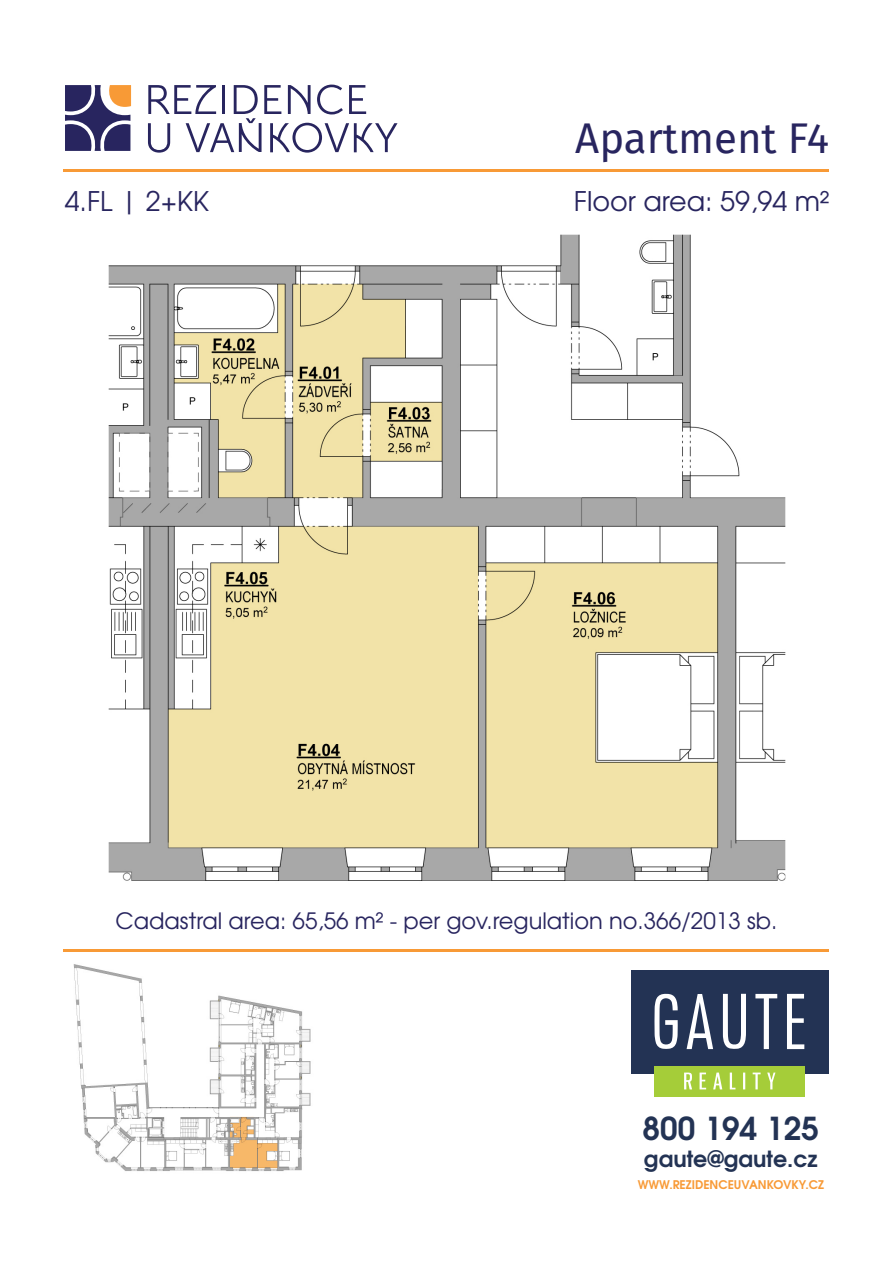
<style>
.page{position:relative;width:893px;height:1263px;background:#fff}
.page>*{position:absolute;margin:0;border:0;box-sizing:border-box;transform-origin:0 0}
.t1{font:42px "Fira Sans";color:#28255f}
.t2{font:700 31.5px "Te X Gyre Adventor";color:#233354}
.t3{font:27px "Te X Gyre Adventor";color:#28255f}
.t4{font:22.5px "Te X Gyre Adventor";color:#28255f}
.t5{font:700 22.2px "Te X Gyre Adventor";color:#233354}
.t6{font:700 11.85px "Te X Gyre Adventor";color:#f89a36}
</style>
<div class="page">
<img style="left:108px;top:234px;width:678px;height:647px">
<div style="left:631px;top:970px;width:197px;height:103px;background:#233354"></div>
<div style="left:654px;top:1066px;width:151px;height:31px;background:#a5cd39"></div>
<svg style="left:654px;top:994px;width:150px;height:95px"></svg>
<hr style="left:64px;top:170px;width:765px;height:2px;background:#f89a36">
<hr style="left:64px;top:949px;width:765px;height:2px;background:#f89a36">
<svg style="left:148px;top:85px;width:249px;height:68px"></svg>
<svg style="left:65px;top:85px;width:66px;height:66px"></svg>
<img style="left:73px;top:964px;width:238px;height:207px">
<h1 class="t1" style="left:575px;top:107px;width:255px">Apartment F4</h1>
<p class="t3" style="left:65px;top:180px;width:146px">4.FL | 2+KK</p>
<p class="t3" style="left:574px;top:180px;width:257px">Floor area: 59,94 m2</p>
<p class="t4" style="left:115px;top:903px;width:663px">Cadastral area: 65,56 m2 - per gov.regulation no.366/2013 sb.</p>
<h2 class="t2" style="left:643px;top:1101px;width:178px">800 194 125</h2>
<p class="t5" style="left:644px;top:1139px;width:175px">gaute@gaute.cz</p>
<p class="t6" style="left:638px;top:1174px;width:188px">WWW.REZIDENCEUVANKOVKY.CZ</p>
</div>
